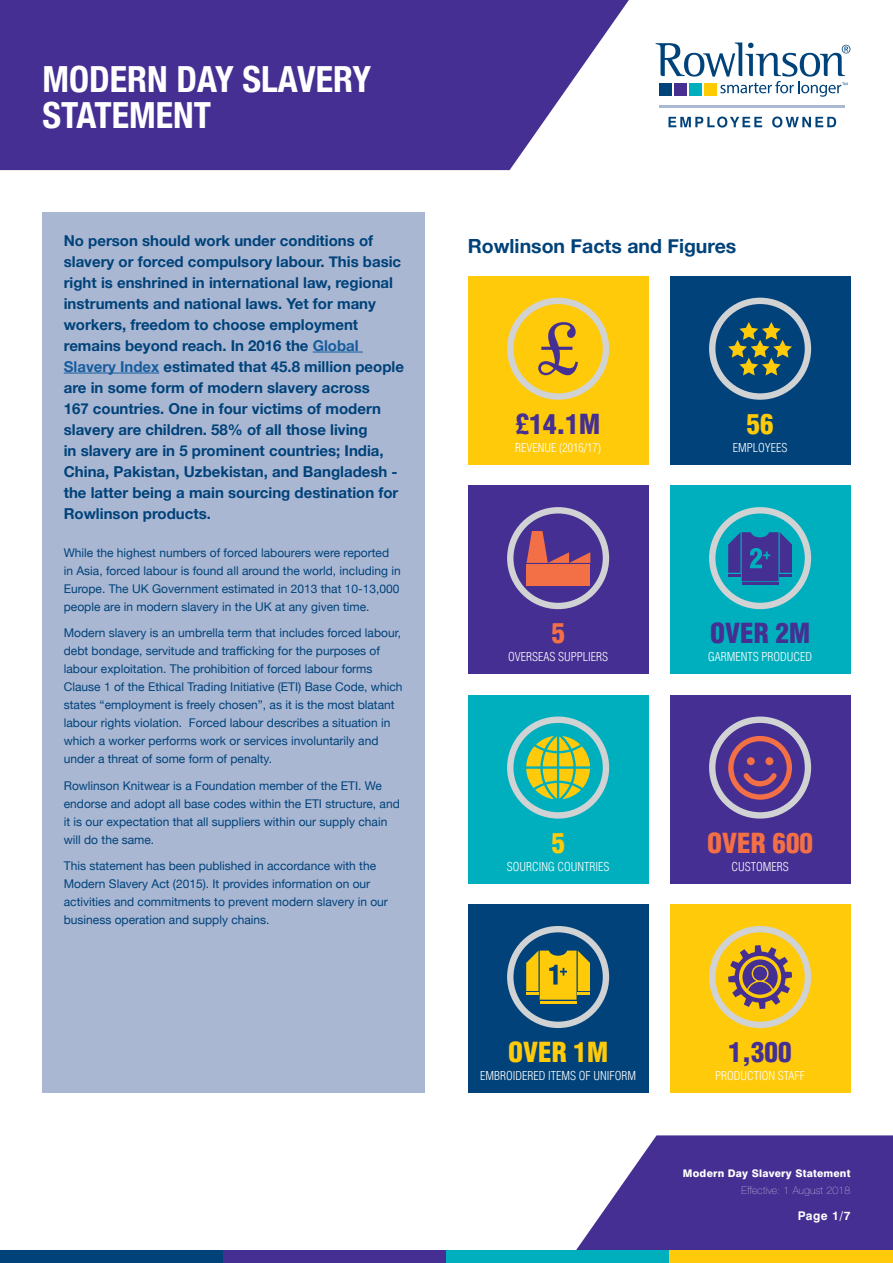
<style>
.page{position:relative;width:893px;height:1263px;background:#fff}
.page>*{position:absolute;margin:0;border:0;box-sizing:border-box;transform-origin:0 0}
.t1{font:700 condensed 36px/36px "Helvetica Neue";color:#fff}
.t2{font:900 condensed 27px "Helvetica";color:#452f92}
.t3{font:900 condensed 27px "Helvetica";color:#feca0a}
.t4{font:900 condensed 27px "Helvetica";color:#f36f45}
.t5{font:700 19.5px "Helvetica Neue";color:#004279}
.t6{font:700 15px/21px "Helvetica Neue";color:#004279}
.t7{font:12px/18px "Helvetica Neue";color:#004279}
.t8{font:300 condensed 12px "Helvetica";color:#fff}
.t9{font:700 12px "Swiss 721 BT";color:#fff}
.t10{font:800 10.5px/16.5px "Swiss 721 BT";letter-spacing:.02em;color:#fff;text-align:right}
.s1{color:#175d9e}
.s2{font-family:"Helvetica Neue";font-weight:200}
</style>
<div class="page">
<svg style="left:0;top:0;width:629px;height:170px;background:#56429c"></svg>
<svg style="left:576px;top:1135px;width:317px;height:115px;background:#5d4aa0"></svg>
<div style="left:0;top:1250px;width:223px;height:13px;background:#004279"></div>
<div style="left:223px;top:1250px;width:223px;height:13px;background:#452f92"></div>
<div style="left:446px;top:1250px;width:224px;height:13px;background:#00afbd"></div>
<div style="left:670px;top:1250px;width:223px;height:13px;background:#feca0a"></div>
<svg style="left:656px;top:43px;width:194px;height:54px"></svg>
<svg style="left:668px;top:117px;width:94px;height:11px"></svg>
<svg style="left:772px;top:117px;width:64px;height:11px"></svg>
<hr style="left:659px;top:105px;width:186px;height:3px;background:#abb8d4">
<div style="left:43px;top:213px;width:382px;height:880px;background:#a9b7d3"></div>
<hr style="left:313px;top:352px;width:50px;height:1px;background:#175d9e">
<hr style="left:64px;top:373px;width:95px;height:1px;background:#175d9e">
<div style="left:468px;top:276px;width:180px;height:189px;background:#feca0a"></div>
<div style="left:468px;top:486px;width:180px;height:188px;background:#452f92"></div>
<div style="left:468px;top:695px;width:181px;height:188px;background:#00afbd"></div>
<div style="left:468px;top:905px;width:180px;height:188px;background:#004279"></div>
<div style="left:670px;top:276px;width:180px;height:189px;background:#004279"></div>
<div style="left:670px;top:486px;width:180px;height:188px;background:#00afbd"></div>
<div style="left:670px;top:695px;width:180px;height:188px;background:#452f92"></div>
<div style="left:670px;top:905px;width:180px;height:188px;background:#feca0a"></div>
<svg style="left:507px;top:298px;width:102px;height:102px"></svg>
<svg style="left:507px;top:716px;width:102px;height:103px"></svg>
<svg style="left:709px;top:298px;width:102px;height:102px"></svg>
<svg style="left:507px;top:507px;width:102px;height:102px"></svg>
<svg style="left:709px;top:507px;width:102px;height:102px"></svg>
<svg style="left:507px;top:926px;width:102px;height:102px"></svg>
<svg style="left:709px;top:716px;width:102px;height:103px"></svg>
<div style="left:747px;top:757px;width:8px;height:8px;background:#f36f45;border-radius:50%"></div>
<div style="left:765px;top:757px;width:8px;height:8px;background:#f36f45;border-radius:50%"></div>
<svg style="left:709px;top:926px;width:102px;height:102px"></svg>
<div style="left:753px;top:966px;width:14px;height:14px;background:#452f92;border-radius:50%"></div>
<p class="t1" style="left:43px;top:58px;width:330px">MODERN DAY SLAVERY<br>STATEMENT</p>
<p class="t6" style="left:64px;top:230px;width:342px">No person should work under conditions of slavery or forced compulsory labour. This basic right is enshrined in international law, regional instruments and national laws. Yet for many workers, freedom to choose employment remains beyond reach. In 2016 the <span class="s1">Global Slavery Index</span> estimated that 45.8 million people are in some form of modern slavery across<br>167 countries. One in four victims of modern slavery are children. 58% of all those living<br>in slavery are in 5 prominent countries; India, China, Pakistan, Uzbekistan, and Bangladesh - the latter being a main sourcing destination for Rowlinson products.</p>
<p class="t7" style="left:64px;top:544px;width:338px">While the highest numbers of forced labourers were reported in Asia, forced labour is found all around the world, including in Europe. The UK Government estimated in 2013 that 10-13,000 people are in modern slavery in the UK at any given time.</p>
<p class="t7" style="left:64px;top:624px;width:340px">Modern slavery is an umbrella term that includes forced labour, debt bondage, servitude and trafficking for the purposes of labour exploitation. The prohibition of forced labour forms Clause 1 of the Ethical Trading Initiative (ETI) Base Code, which states “employment is freely chosen”, as it is the most blatant labour rights violation. Forced labour describes a situation in which a worker performs work or services involuntarily and under a threat of some form of penalty.</p>
<p class="t7" style="left:64px;top:777px;width:338px">Rowlinson Knitwear is a Foundation member of the ETI. We endorse and adopt all base codes within the ETI structure, and it is our expectation that all suppliers within our supply chain will do the same.</p>
<p class="t7" style="left:64px;top:857px;width:326px">This statement has been published in accordance with the Modern Slavery Act (2015). It provides information on our activities and commitments to prevent modern slavery in our business operation and supply chains.</p>
<p class="t5" style="left:468px;top:231px;width:270px">Rowlinson Facts and Figures</p>
<p class="t2" style="left:516px;top:407px;width:85px">£14.1M</p>
<p class="t8" style="left:515px;top:440px;width:87px">REVENUE (2016/17)</p>
<p class="t3" style="left:747px;top:407px;width:28px">56</p>
<p class="t8" style="left:733px;top:440px;width:56px">EMPLOYEES</p>
<p class="t4" style="left:551px;top:616px;width:15px">5</p>
<p class="t8" style="left:508px;top:649px;width:101px">OVERSEAS SUPPLIERS</p>
<p class="t2" style="left:710px;top:616px;width:101px">OVER 2M</p>
<p class="t8" style="left:708px;top:649px;width:106px">GARMENTS PRODUCED</p>
<p class="t3" style="left:551px;top:826px;width:15px">5</p>
<p class="t8" style="left:507px;top:859px;width:104px">SOURCING COUNTRIES</p>
<p class="t4" style="left:707px;top:826px;width:107px">OVER 600</p>
<p class="t8" style="left:731px;top:859px;width:59px">CUSTOMERS</p>
<p class="t3" style="left:508px;top:1035px;width:101px">OVER 1M</p>
<p class="t8" style="left:480px;top:1068px;width:157px">EMBROIDERED ITEMS OF UNIFORM</p>
<p class="t2" style="left:729px;top:1035px;width:64px">1,300</p>
<p class="t8" style="left:715px;top:1068px;width:92px">PRODUCTION STAFF</p>
<p class="t10" style="left:683px;top:1165px;width:169px">Modern Day Slavery Statement<br><span class="s2">Effective: 1 August 2018</span></p>
<p class="t9" style="left:798px;top:1209px;width:54px">Page 1/7</p>
</div>
